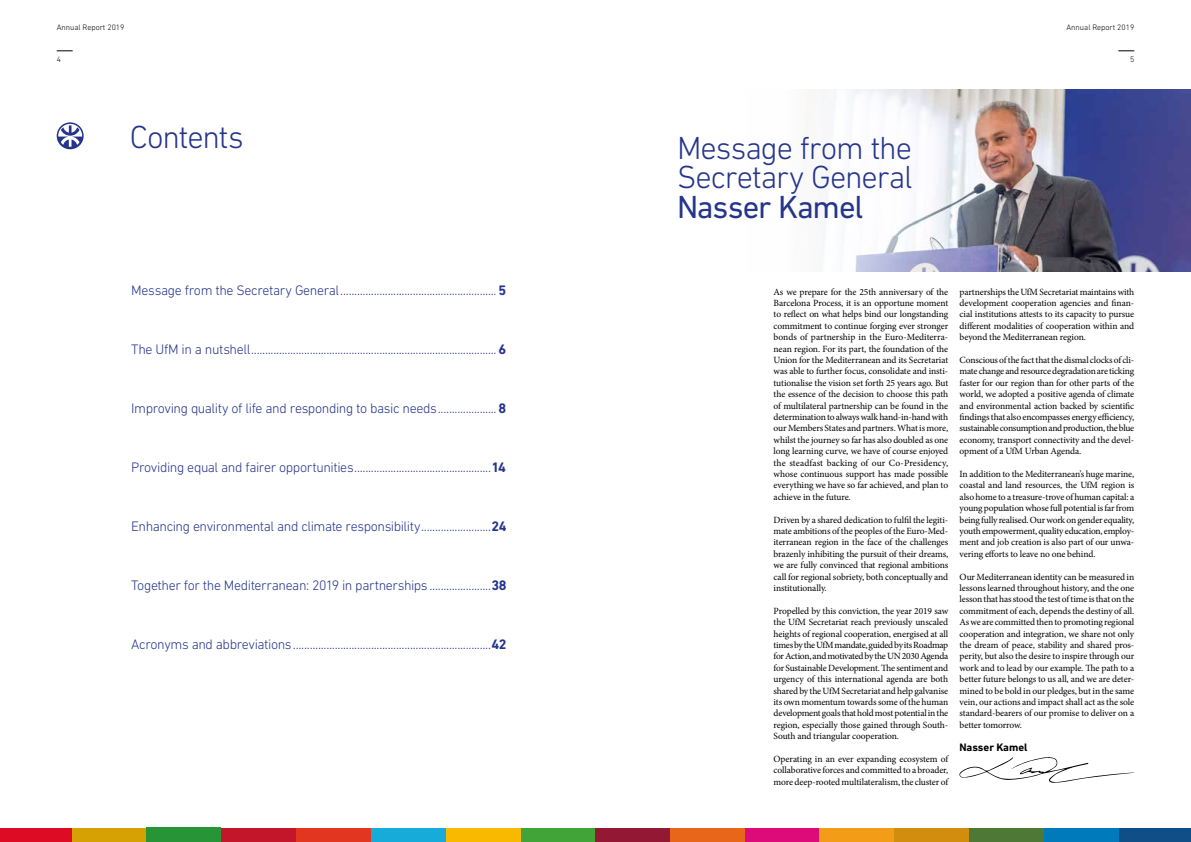
<style>
.page{position:relative;width:1191px;height:842px;background:#fff}
.page>*{position:absolute;margin:0;border:0;box-sizing:border-box;transform-origin:0 0}
.t1{font:300 32.5px/29.5px "DIN Next LT Pro";letter-spacing:-.035em;color:#26358c}
.t2{font:32.5px "DIN Next LT Pro";letter-spacing:-.035em;color:#26358c}
.t3{font:300 14px "DIN Next LT Pro";letter-spacing:-.03em;color:#26358c}
.t4{font:700 11px "DIN Next LT Pro";color:#000}
.t5{font:9.5px/11.4px "Minion Pro";letter-spacing:-.01em;color:#000;text-align:justify}
.t6{font:300 8px "DIN Next LT Pro";color:#000}
.s1{font-weight:700}
</style>
<div class="page">
<svg style="left:57px;top:51px;width:16px;height:1px"></svg>
<div style="left:0;top:827px;width:72px;height:15px;background:#de0b25"></div>
<div style="left:520px;top:827px;width:75px;height:15px;background:#40a438"></div>
<div style="left:72px;top:827px;width:75px;height:15px;background:#d6a102"></div>
<div style="left:146px;top:827px;width:75px;height:15px;background:#289438"></div>
<div style="left:221px;top:827px;width:75px;height:15px;background:#c3162a"></div>
<div style="left:296px;top:827px;width:75px;height:15px;background:#e23620"></div>
<div style="left:371px;top:827px;width:75px;height:15px;background:#17abd9"></div>
<div style="left:446px;top:827px;width:74px;height:15px;background:#f8b900"></div>
<div style="left:595px;top:827px;width:75px;height:15px;background:#921833"></div>
<div style="left:1118px;top:827px;width:73px;height:15px;background:#104e87"></div>
<div style="left:670px;top:827px;width:75px;height:15px;background:#e86619"></div>
<div style="left:744px;top:827px;width:75px;height:15px;background:#dc0b79"></div>
<div style="left:819px;top:827px;width:75px;height:15px;background:#f29c17"></div>
<div style="left:894px;top:827px;width:75px;height:15px;background:#d28d0e"></div>
<div style="left:969px;top:827px;width:75px;height:15px;background:#4d7836"></div>
<div style="left:1044px;top:827px;width:74px;height:15px;background:#007abb"></div>
<svg style="left:1118px;top:51px;width:16px;height:1px"></svg>
<img style="left:831px;top:90px;width:360px;height:182px">
<svg style="left:57px;top:122px;width:27px;height:27px"></svg>
<svg style="left:959px;top:757px;width:175px;height:26px"></svg>
<p class="t6" style="left:57px;top:23px;width:69px">Annual Report 2019</p>
<p class="t6" style="left:1066px;top:23px;width:69px">Annual Report 2019</p>
<p class="t6" style="left:57px;top:55px;width:6px">4</p>
<p class="t6" style="left:1130px;top:55px;width:6px">5</p>
<h1 class="t1" style="left:130px;top:122px;width:115px">Contents</h1>
<h1 class="t1" style="left:677px;top:132px;width:237px">Message from the<br>Secretary General</h1>
<h1 class="t2" style="left:677px;top:188px;width:188px">Nasser Kamel</h1>
<h2 class="t3" style="left:131px;top:282px;width:376px">Message from the Secretary General........................................................<span class="s1">5</span></h2>
<h2 class="t3" style="left:131px;top:341px;width:376px">The UfM in a nutshell........................................................................................<span class="s1">6</span></h2>
<h2 class="t3" style="left:131px;top:400px;width:376px">Improving quality of life and responding to basic needs.....................<span class="s1">8</span></h2>
<h2 class="t3" style="left:131px;top:459px;width:376px">Providing equal and fairer opportunities.................................................<span class="s1">14</span></h2>
<h2 class="t3" style="left:131px;top:518px;width:377px">Enhancing environmental and climate responsibility.........................<span class="s1">24</span></h2>
<h2 class="t3" style="left:131px;top:577px;width:377px">Together for the Mediterranean: 2019 in partnerships ......................<span class="s1">38</span></h2>
<h2 class="t3" style="left:131px;top:636px;width:377px">Acronyms and abbreviations.......................................................................<span class="s1">42</span></h2>
<p class="t5" style="left:773px;top:286px;width:176px">As we prepare for the 25th anniversary of the Barcelona Process, it is an opportune moment to reflect on what helps bind our longstanding commitment to continue forging ever stronger bonds of partnership in the Euro-Mediterra&shy;nean region. For its part, the foundation of the Union for the Mediterranean and its Secretariat was able to further focus, consolidate and insti&shy;tutionalise the vision set forth 25 years ago. But the essence of the decision to choose this path of multilateral partnership can be found in the determination to always walk hand-in-hand with our Members States and partners. What is more, whilst the journey so far has also doubled as one long learning curve, we have of course enjoyed the steadfast backing of our Co-Presidency, whose continuous support has made possible everything we have so far achieved, and plan to achieve in the future.</p>
<p class="t5" style="left:773px;top:514px;width:176px">Driven by a shared dedication to fulfil the legiti&shy;mate ambitions of the peoples of the Euro-Med&shy;iterranean region in the face of the challenges brazenly inhibiting the pursuit of their dreams, we are fully convinced that regional ambitions call for regional sobriety, both conceptually and institutionally.</p>
<p class="t5" style="left:773px;top:605px;width:176px">Propelled by this conviction, the year 2019 saw the UfM Secretariat reach previously unscaled heights of regional cooperation, energised at all times by the UfM mandate, guided by its Roadmap for Action, and motivated by the UN 2030 Agenda for Sustainable Development. The sentiment and urgency of this international agenda are both shared by the UfM Secretariat and help galvanise its own momentum towards some of the human development goals that hold most potential in the region, especially those gained through South-South and triangular cooperation.</p>
<p class="t5" style="left:773px;top:753px;width:176px">Operating in an ever expanding ecosystem of collaborative forces and committed to a broader, more deep-rooted multilateralism, the cluster of</p>
<p class="t5" style="left:959px;top:286px;width:176px">partnerships the UfM Secretariat maintains with development cooperation agencies and finan&shy;cial institutions attests to its capacity to pursue different modalities of cooperation within and beyond the Mediterranean region.</p>
<p class="t5" style="left:959px;top:354px;width:176px">Conscious of the fact that the dismal clocks of cli&shy;mate change and resource degradation are ticking faster for our region than for other parts of the world, we adopted a positive agenda of climate and environmental action backed by scientific findings that also encompasses energy efficiency, sustainable consumption and production, the blue economy, transport connectivity and the devel&shy;opment of a UfM Urban Agenda.</p>
<p class="t5" style="left:959px;top:468px;width:176px">In addition to the Mediterranean’s huge marine, coastal and land resources, the UfM region is also home to a treasure-trove of human capital: a young population whose full potential is far from being fully realised. Our work on gender equality, youth empowerment, quality education, employ&shy;ment and job creation is also part of our unwa&shy;vering efforts to leave no one behind.</p>
<p class="t5" style="left:959px;top:571px;width:176px">Our Mediterranean identity can be measured in lessons learned throughout history, and the one lesson that has stood the test of time is that on the commitment of each, depends the destiny of all.<br>As we are committed then to promoting regional cooperation and integration, we share not only the dream of peace, stability and shared pros&shy;perity, but also the desire to inspire through our work and to lead by our example. The path to a better future belongs to us all, and we are deter&shy;mined to be bold in our pledges, but in the same vein, our actions and impact shall act as the sole standard-bearers of our promise to deliver on a better tomorrow.</p>
<p class="t4" style="left:959px;top:741px;width:70px">Nasser Kamel</p>
</div>
